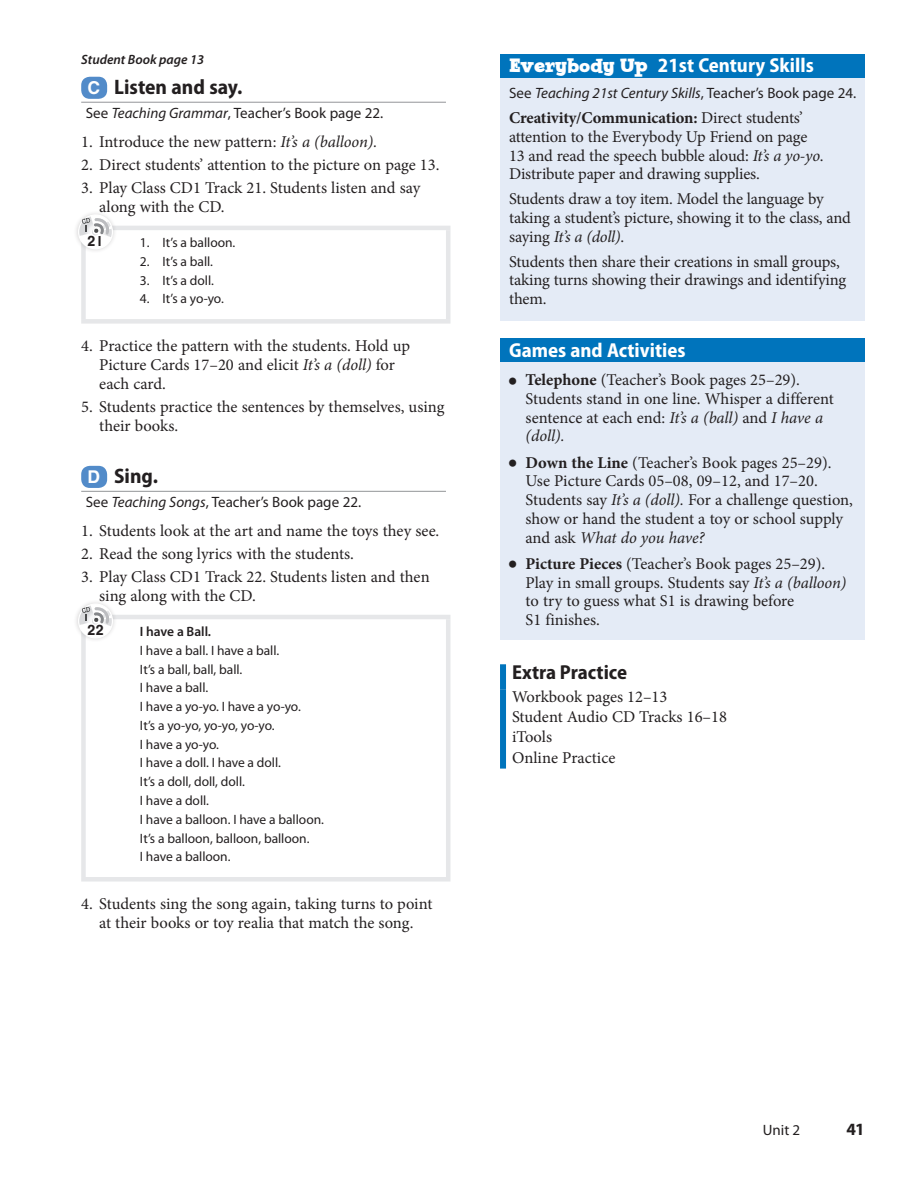
<style>
.page{position:relative;width:919px;height:1189px;background:#fff}
.page>*{position:absolute;margin:0;border:0;box-sizing:border-box;transform-origin:0 0}
.t1{font:700 semi-condensed 21px "Myriad Pro";color:#231f20}
.t2{font:700 semi-condensed 20.25px "Myriad Pro";color:#fff}
.t3{font:700 semi-condensed 20.25px "Myriad Pro";color:#231f20}
.t4{font:700 17.25px "Myriad Pro";color:#231f20}
.t5{font:16.5px/18.8px "Minion Pro";letter-spacing:-.005em;color:#231f20}
.t6{font:15px "Myriad Pro";color:#231f20}
.t7{font:italic 15px "Myriad Pro";color:#231f20}
.t8{font:700 14.85px "Helvetica Infant OUP";color:#231f20}
.t9{font:13.5px/18.8px "Myriad Pro";color:#231f20}
.t10{font:italic 600 13.5px "Myriad Pro";color:#231f20}
.s1{font-family:"Helvetica Infant OUP";font-stretch:normal;font-size:18.3px;color:#fff}
.s2{font-style:italic}
.s3{font-weight:600}
.s4{font-family:"Billy Serif";font-stretch:normal}
.s5{font-style:normal}
.s6{font-weight:700}
.s7{font-size:27px}
</style>
<div class="page">
<hr style="left:81px;top:102px;width:365px;height:1px;background:#939598">
<hr style="left:81px;top:491px;width:365px;height:1px;background:#939598">
<div style="left:81px;top:230px;width:5px;height:89px;background:#e6e7e9"></div>
<hr style="left:81px;top:226px;width:59px;height:4px;background:#e6e7e9">
<hr style="left:81px;top:319px;width:59px;height:4px;background:#e6e7e9">
<hr style="left:446px;top:230px;width:4px;height:89px;background:#e6e7e9">
<hr style="left:140px;top:226px;width:310px;height:4px;background:#e6e7e9">
<hr style="left:140px;top:319px;width:310px;height:4px;background:#e6e7e9">
<div style="left:81px;top:466px;width:26px;height:22px;background:#528bc9;border-radius:9px"></div>
<div style="left:81px;top:619px;width:5px;height:258px;background:#e6e7e9"></div>
<div style="left:81px;top:614px;width:59px;height:5px;background:#e6e7e9"></div>
<hr style="left:81px;top:877px;width:59px;height:4px;background:#e6e7e9">
<hr style="left:446px;top:619px;width:4px;height:258px;background:#e6e7e9">
<div style="left:140px;top:614px;width:310px;height:5px;background:#e6e7e9"></div>
<hr style="left:140px;top:877px;width:310px;height:4px;background:#e6e7e9">
<div style="left:500px;top:54px;width:364px;height:24px;background:#0074bc"></div>
<div style="left:500px;top:78px;width:364px;height:242px;background:#e4ebf6"></div>
<div style="left:500px;top:338px;width:364px;height:24px;background:#0074bc"></div>
<div style="left:500px;top:362px;width:364px;height:278px;background:#e4ebf6"></div>
<div style="left:500px;top:664px;width:6px;height:25px;background:#0074bc"></div>
<div style="left:500px;top:689px;width:6px;height:79px;background:#0074bc"></div>
<div style="left:73px;top:209px;width:45px;height:45px;background:#231f20;opacity:.2"></div>
<div style="left:73px;top:598px;width:45px;height:45px;background:#231f20;opacity:.2"></div>
<div style="left:78px;top:603px;width:35px;height:35px;border:1px solid #fff;border-radius:50%"></div>
<svg style="left:79px;top:604px;width:34px;height:34px"></svg>
<svg style="left:73px;top:76px;width:40px;height:173px"></svg>
<p class="t10" style="left:81px;top:52px;width:124px">Student Book page 13</p>
<p class="t1" style="left:88px;top:76px;width:156px"><span class="s1">C</span> Listen and say.</p>
<p class="t6" style="left:86px;top:104px;width:299px">See <span class="s2">Teaching Grammar</span>, Teacher’s Book page 22.</p>
<p class="t5" style="left:81px;top:132px;width:297px">1. Introduce the new pattern: <span class="s2">It’s a (balloon).</span></p>
<p class="t5" style="left:81px;top:155px;width:360px">2. Direct students’ attention to the picture on page 13.</p>
<p class="t5" style="left:99px;top:179px;width:322px;text-indent:-18px">3. Play Class CD1 Track 21. Students listen and say along with the CD.</p>
<p class="t9" style="left:140px;top:233px;width:97px">1. It’s a balloon.</p>
<p class="t9" style="left:140px;top:252px;width:75px">2. It’s a ball.</p>
<p class="t9" style="left:140px;top:271px;width:75px">3. It’s a doll.</p>
<p class="t9" style="left:140px;top:290px;width:85px">4. It’s a yo-yo.</p>
<p class="t5" style="left:99px;top:337px;width:312px;text-indent:-18px">4. Practice the pattern with the students. Hold up<br>Picture Cards 17–20 and elicit <span class="s2">It’s a (doll)</span> for each card.</p>
<p class="t5" style="left:99px;top:397px;width:346px;text-indent:-18px">5. Students practice the sentences by themselves, using their books.</p>
<p class="t1" style="left:88px;top:464px;width:72px"><span class="s1">D</span> Sing.</p>
<p class="t6" style="left:86px;top:493px;width:277px">See <span class="s2">Teaching Songs</span>, Teacher’s Book page 22.</p>
<p class="t5" style="left:81px;top:521px;width:359px">1. Students look at the art and name the toys they see.</p>
<p class="t5" style="left:81px;top:544px;width:274px">2. Read the song lyrics with the students.</p>
<p class="t5" style="left:99px;top:568px;width:332px;text-indent:-18px">3. Play Class CD1 Track 22. Students listen and then sing along with the CD.</p>
<p class="t9" style="left:140px;top:622px;width:185px"><span class="s3">I have a Ball.<br></span>I have a ball. I have a ball.<br>It’s a ball, ball, ball.<br>I have a ball.<br>I have a yo-yo. I have a yo-yo.<br>It’s a yo-yo, yo-yo, yo-yo.<br>I have a yo-yo.<br>I have a doll. I have a doll.<br>It’s a doll, doll, doll.<br>I have a doll.<br>I have a balloon. I have a balloon.<br>It’s a balloon, balloon, balloon.<br>I have a balloon.</p>
<p class="t5" style="left:81px;top:894px;width:352px;text-align:center">4. Students sing the song again, taking turns to point at their books or toy realia that match the song.</p>
<p class="t8" style="left:87px;top:232px;width:18px">21</p>
<p class="t8" style="left:87px;top:621px;width:18px">22</p>
<p class="t2" style="left:509px;top:54px;width:306px"><span class="s4">Everybody Up</span> 21st Century Skills</p>
<p class="t7" style="left:509px;top:85px;width:349px"><span class="s5">See</span> Teaching 21st Century Skills<span class="s5">, Teacher’s Book page 24.</span></p>
<p class="t5" style="left:509px;top:109px;width:316px"><span class="s6">Creativity/Communication:</span> Direct students’ attention to the Everybody Up Friend on page 13 and read the speech bubble aloud: <span class="s2">It’s a yo-yo</span>.<br>Distribute paper and drawing supplies.</p>
<p class="t5" style="left:509px;top:190px;width:343px">Students draw a toy item. Model the language by taking a student’s picture, showing it to the class, and saying <span class="s2">It’s a (doll)</span>.</p>
<p class="t5" style="left:509px;top:252px;width:338px">Students then share their creations in small groups, taking turns showing their drawings and identifying them.</p>
<p class="t2" style="left:509px;top:339px;width:178px">Games and Activities</p>
<p class="t5" style="left:525px;top:370px;width:310px;text-indent:-18px"><span class="s7">•</span> <span class="s6">Telephone</span> (Teacher’s Book pages 25–29).<br>Students stand in one line. Whisper a different sentence at each end: <span class="s2">It’s a (ball)</span> and <span class="s2">I have a (doll).</span></p>
<p class="t5" style="left:525px;top:453px;width:329px;text-indent:-18px"><span class="s7">•</span> <span class="s6">Down the Line</span> (Teacher’s Book pages 25–29).<br>Use Picture Cards 05–08, 09–12, and 17–20.<br>Students say <span class="s2">It’s a (doll).</span> For a challenge question, show or hand the student a toy or school supply and ask <span class="s2">What do you have?</span></p>
<p class="t5" style="left:525px;top:554px;width:322px;text-indent:-18px"><span class="s7">•</span> <span class="s6">Picture Pieces</span> (Teacher’s Book pages 25–29).<br>Play in small groups. Students say <span class="s2">It’s a (balloon) </span>to try to guess what S1 is drawing before<br>S1 finishes.</p>
<p class="t3" style="left:512px;top:661px;width:117px">Extra Practice</p>
<p class="t5" style="left:512px;top:686px;width:216px;line-height:20.2px">Workbook pages 12–13<br>Student Audio CD Tracks 16–18 iTools<br>Online Practice</p>
<p class="t6" style="left:762px;top:1122px;width:39px">Unit 2</p>
<p class="t4" style="left:846px;top:1119px;width:20px">41</p>
</div>
